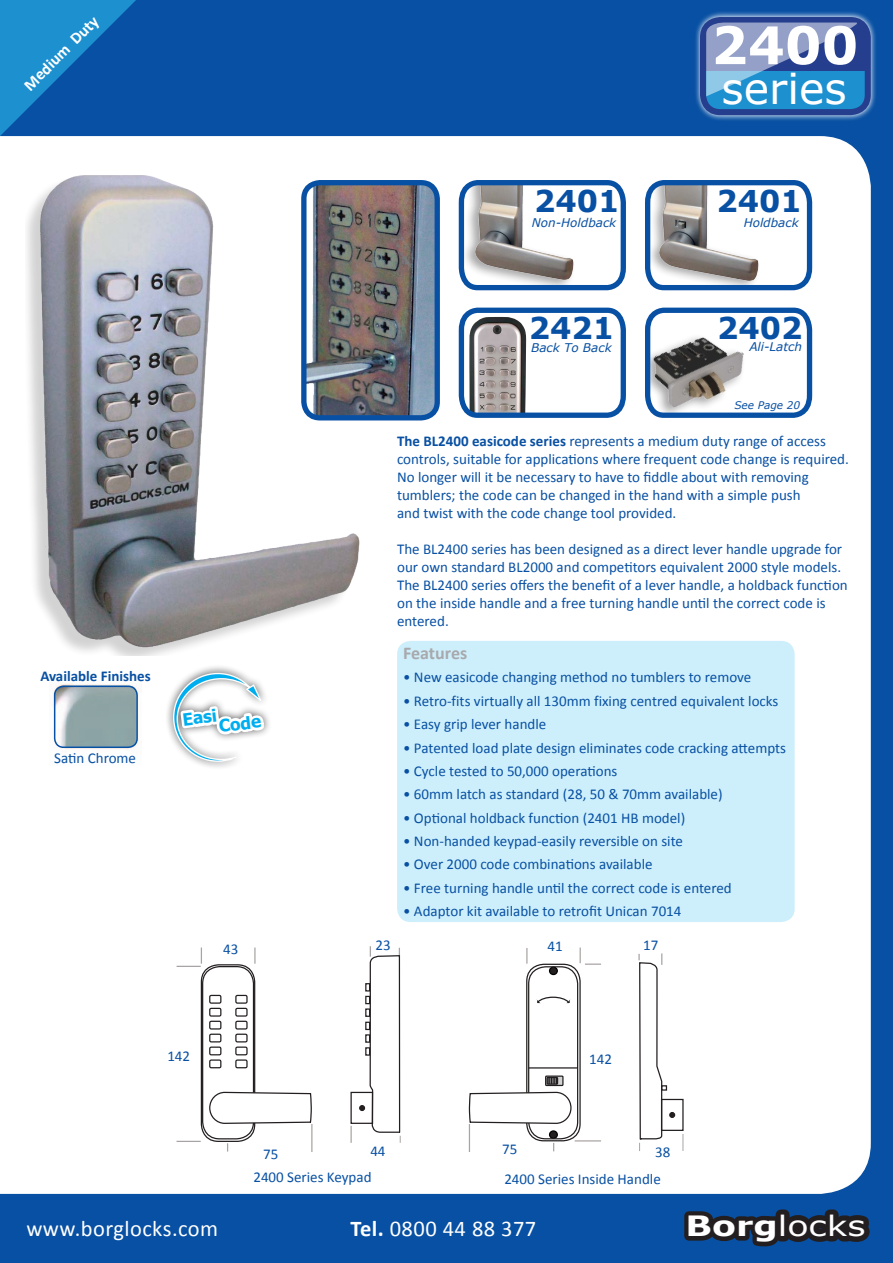
<style>
.page{position:relative;width:893px;height:1263px;background:#0850a3}
.page>*{position:absolute;margin:0;border:0;box-sizing:border-box;transform-origin:0 0}
.t1{font:700 51.75px "Verdana";color:#fff}
.t2{font:42.6px "Verdana";color:#fff}
.t3{font:700 30px "Verdana";color:#0850a3}
.t4{font:27.9px "Verdana";color:#fff;scale:1.25 1}
.t5{font:22.5px "Calibri";letter-spacing:.02em;color:#fff}
.t6{font:700 18px "Calibri";color:#a8a9ad}
.t7{font:700 16.95px "Tahoma";color:#00aeef}
.t8{font:700 16.5px "Calibri";color:#fff}
.t9{font:15px/18px "Calibri";color:#0850a3}
.t10{font:700 15px "Calibri";color:#0850a3}
.t11{font:italic 12px "Verdana";color:#0850a3}
.t12{font:italic 10.5px "Verdana";color:#0850a3}
.s1{font-weight:700}
</style>
<div class="page">
<div style="left:0;top:136px;width:871px;height:1058px;background:#fff"></div>
<svg style="left:684px;top:1209px;width:186px;height:38px"></svg>
<svg style="left:0;top:0;width:136px;height:136px"></svg>
<svg style="left:695px;top:12px;width:181px;height:108px"></svg>
<div style="left:703px;top:20px;width:165px;height:92px;background:#1d90d0;border-radius:17px"></div>
<div style="left:700px;top:17px;width:171px;height:98px;border:6px solid #253f8e;border-radius:17px"></div>
<svg style="left:704px;top:20px;width:163px;height:76px"></svg>
<img style="left:26px;top:171px;width:345px;height:485px">
<svg style="left:456px;top:177px;width:173px;height:116px;background:#bfc7d1"></svg>
<svg style="left:642px;top:177px;width:173px;height:116px;background:#bec7d1"></svg>
<svg style="left:456px;top:305px;width:173px;height:115px;background:#c2cad5"></svg>
<svg style="left:642px;top:305px;width:173px;height:115px;background:#bec6d1"></svg>
<img style="left:304px;top:184px;width:133px;height:234px">
<div style="left:301px;top:180px;width:139px;height:240px;border:5px solid #0850a3;border-radius:16px"></div>
<div style="left:397px;top:641px;width:398px;height:281px;background:#cdeffb;border-radius:14px"></div>
<img style="left:49px;top:681px;width:93px;height:84px">
<div style="left:54px;top:685px;width:84px;height:63px;border:2px solid #0850a3;border-radius:9px"></div>
<div style="left:165px;top:664px;width:107px;height:106px;background:#231f20;opacity:.75"></div>
<svg style="left:172px;top:628px;width:96px;height:179px;background:#ebf0f2"></svg>
<div style="left:201px;top:964px;width:54px;height:178px;border:1px solid #231f20;border-radius:17px"></div>
<div style="left:202px;top:966px;width:52px;height:173px;border:1px solid #231f20;border-radius:17px"></div>
<svg style="left:254px;top:947px;width:2px;height:17px"></svg>
<svg style="left:177px;top:1141px;width:24px;height:1px"></svg>
<div style="left:209px;top:995px;width:12px;height:9px;border:1px solid #231f20;border-radius:2px"></div>
<div style="left:209px;top:1008px;width:12px;height:9px;border:1px solid #231f20;border-radius:2px"></div>
<div style="left:209px;top:1033px;width:12px;height:9px;border:1px solid #231f20;border-radius:2px"></div>
<div style="left:209px;top:1046px;width:12px;height:9px;border:1px solid #231f20;border-radius:2px"></div>
<div style="left:209px;top:1059px;width:12px;height:9px;border:1px solid #231f20;border-radius:2px"></div>
<div style="left:209px;top:1021px;width:12px;height:8px;border:1px solid #231f20;border-radius:2px"></div>
<div style="left:235px;top:995px;width:13px;height:9px;border:1px solid #231f20;border-radius:2px"></div>
<div style="left:235px;top:1008px;width:13px;height:9px;border:1px solid #231f20;border-radius:2px"></div>
<div style="left:235px;top:1033px;width:13px;height:9px;border:1px solid #231f20;border-radius:2px"></div>
<div style="left:235px;top:1046px;width:13px;height:9px;border:1px solid #231f20;border-radius:2px"></div>
<div style="left:235px;top:1059px;width:13px;height:9px;border:1px solid #231f20;border-radius:2px"></div>
<div style="left:235px;top:1021px;width:13px;height:8px;border:1px solid #231f20;border-radius:2px"></div>
<svg style="left:208px;top:1092px;width:104px;height:60px;background:#eee"></svg>
<svg style="left:177px;top:947px;width:25px;height:20px"></svg>
<div style="left:350px;top:1092px;width:23px;height:32px;border:1px solid #231f20"></div>
<svg style="left:350px;top:1126px;width:2px;height:17px"></svg>
<svg style="left:359px;top:764px;width:42px;height:430px;background:#f3f4f4"></svg>
<div style="left:526px;top:964px;width:55px;height:177px;border:1px solid #231f20;border-radius:17px"></div>
<div style="left:550px;top:967px;width:7px;height:7px;background:#231f20;border-radius:50%"></div>
<div style="left:549px;top:966px;width:9px;height:9px;border:1px solid #000;border-radius:50%"></div>
<svg style="left:535px;top:996px;width:37px;height:9px"></svg>
<div style="left:528px;top:966px;width:50px;height:173px;border:1px solid #231f20;border-radius:17px"></div>
<hr style="left:529px;top:1067px;width:49px;height:1px;background:#231f20">
<svg style="left:526px;top:948px;width:1px;height:16px"></svg>
<svg style="left:580px;top:947px;width:21px;height:18px"></svg>
<svg style="left:546px;top:1076px;width:17px;height:9px"></svg>
<div style="left:545px;top:1075px;width:19px;height:11px;border:1px solid #231f20"></div>
<div style="left:546px;top:1077px;width:12px;height:8px;border:1px solid #231f20"></div>
<svg style="left:547px;top:1077px;width:10px;height:7px"></svg>
<svg style="left:468px;top:1092px;width:133px;height:60px;background:#ececec"></svg>
<svg style="left:682px;top:1134px;width:1px;height:17px"></svg>
<div style="left:661px;top:1099px;width:23px;height:32px;border:1px solid #231f20"></div>
<svg style="left:638px;top:953px;width:37px;height:198px;background:#ededed"></svg>
<p class="t8" style="left:19px;top:80px;width:100px;rotate:-45deg">Medium Duty</p>
<p class="t10" style="left:40px;top:666px;width:112px">Available Finishes</p>
<p class="t9" style="left:54px;top:749px;width:83px">Satin Chrome</p>
<p class="t7" style="left:181px;top:708px;width:36px;rotate:-7deg">Easi</p>
<p class="t7" style="left:217px;top:714px;width:44px;rotate:-7deg">Code</p>
<p class="t9" style="left:223px;top:940px;width:17px">43</p>
<p class="t3" style="left:534px;top:180px;width:87px">2401</p>
<p class="t11" style="left:532px;top:214px;width:86px">Non-Holdback</p>
<p class="t3" style="left:529px;top:307px;width:87px">2421</p>
<p class="t11" style="left:531px;top:339px;width:82px">Back To Back</p>
<p class="t1" style="left:711px;top:9px;width:149px">2400</p>
<p class="t2" style="left:721px;top:59px;width:127px">series</p>
<p class="t3" style="left:716px;top:180px;width:87px">2401</p>
<p class="t11" style="left:744px;top:214px;width:57px">Holdback</p>
<p class="t3" style="left:717px;top:307px;width:87px">2402</p>
<p class="t11" style="left:749px;top:338px;width:54px">Ali-Latch</p>
<p class="t12" style="left:734px;top:397px;width:67px">See Page 20</p>
<p class="t9" style="left:397px;top:432px;width:430px"><span class="s1">The BL2400 easicode series</span> represents a medium duty range of access</p>
<p class="t9" style="left:397px;top:450px;width:453px">controls, suitable for applications where frequent code change is required.<br>No longer will it be necessary to have to fiddle about with removing</p>
<p class="t9" style="left:397px;top:486px;width:405px">tumblers; the code can be changed in the hand with a simple push</p>
<p class="t9" style="left:397px;top:504px;width:281px">and twist with the code change tool provided.</p>
<p class="t9" style="left:397px;top:540px;width:452px">The BL2400 series has been designed as a direct lever handle upgrade for our own standard BL2000 and competitors equivalent 2000 style models.<br>The BL2400 series offers the benefit of a lever handle, a holdback function on the inside handle and a free turning handle until the correct code is entered.</p>
<p class="t9" style="left:376px;top:936px;width:17px">23</p>
<p class="t6" style="left:403px;top:642px;width:66px">Features</p>
<p class="t9" style="left:403px;top:668px;width:350px">• New easicode changing method no tumblers to remove</p>
<p class="t9" style="left:403px;top:692px;width:377px">• Retro-fits virtually all 130mm fixing centred equivalent locks</p>
<p class="t9" style="left:403px;top:715px;width:145px">• Easy grip lever handle</p>
<p class="t9" style="left:403px;top:738px;width:384px">• Patented load plate design eliminates code cracking attempts</p>
<p class="t9" style="left:403px;top:762px;width:216px">• Cycle tested to 50,000 operations</p>
<p class="t9" style="left:403px;top:785px;width:321px">• 60mm latch as standard (28, 50 &amp; 70mm available)</p>
<p class="t9" style="left:403px;top:809px;width:284px">• Optional holdback function (2401 HB model)</p>
<p class="t9" style="left:403px;top:832px;width:281px">• Non-handed keypad-easily reversible on site</p>
<p class="t9" style="left:403px;top:855px;width:251px">• Over 2000 code combinations available</p>
<p class="t9" style="left:403px;top:879px;width:330px">• Free turning handle until the correct code is entered</p>
<p class="t9" style="left:403px;top:902px;width:280px">• Adaptor kit available to retrofit Unican 7014</p>
<p class="t9" style="left:548px;top:937px;width:17px">41</p>
<p class="t9" style="left:643px;top:936px;width:17px">17</p>
<p class="t9" style="left:167px;top:1046px;width:24px">142</p>
<p class="t9" style="left:263px;top:1145px;width:17px">75</p>
<p class="t9" style="left:370px;top:1142px;width:17px">44</p>
<p class="t9" style="left:589px;top:1050px;width:24px">142</p>
<p class="t9" style="left:502px;top:1140px;width:17px">75</p>
<p class="t9" style="left:655px;top:1143px;width:17px">38</p>
<p class="t9" style="left:253px;top:1168px;width:120px">2400 Series Keypad</p>
<p class="t9" style="left:504px;top:1170px;width:158px">2400 Series Inside Handle</p>
<p class="t5" style="left:350px;top:1214px;width:187px"><span class="s1">Tel.</span> 0800 44 88 377</p>
<p class="t5" style="left:26px;top:1214px;width:193px">www.borglocks.com</p>
<p class="t4" style="left:685px;top:1207px;width:146px"><span class="s1">Borg</span>locks</p>
</div>
